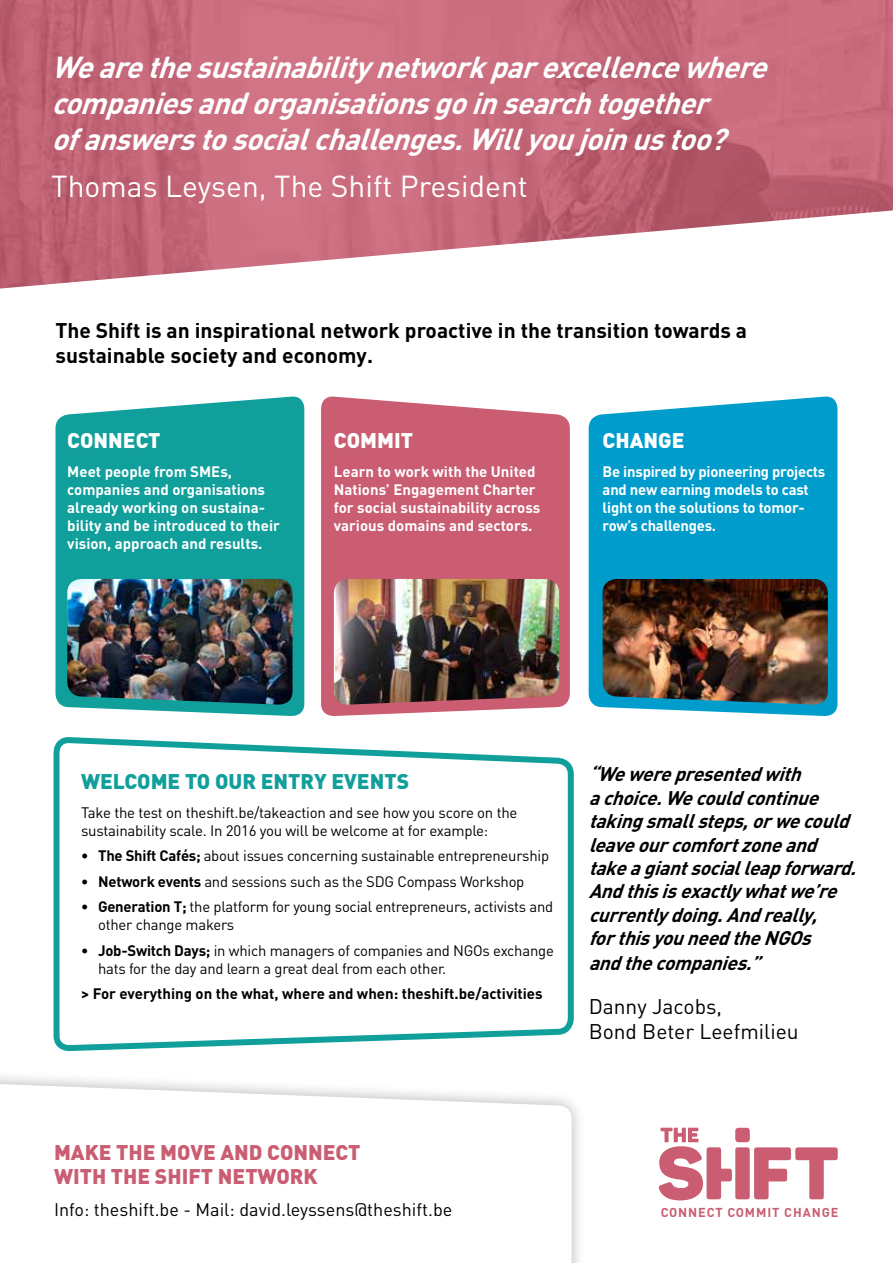
<style>
.page{position:relative;width:893px;height:1263px;background:#fff}
.page>*{position:absolute;margin:0;border:0;box-sizing:border-box;transform-origin:0 0}
.t1{font:italic 700 30px/36px "DIN";color:#fff}
.t2{font:30px "DIN";color:#fff}
.t3{font:700 21px/25.2px "DIN";color:#000}
.t4{font:900 21px/24px "DIN";color:#ca5d71}
.t5{font:21px/25.2px "DIN";color:#000}
.t6{font:900 21px "DIN";color:#109f9b}
.t7{font:900 21px "DIN";color:#fff}
.t8{font:italic 700 19.5px/23.4px "DIN";color:#000}
.t9{font:18px "DIN";color:#000}
.t10{font:15px/18px "DIN";letter-spacing:-.015em;color:#000}
.t11{font:700 15px/18px "DIN";color:#fff}
.t12{font:700 15px "DIN";color:#000}
.t13{font:700 12.75px "DIN";letter-spacing:.07em;color:#ca5d71}
.s1{font-weight:700}
</style>
<div class="page">
<img style="left:0;top:0;width:893px;height:289px">
<svg style="left:658px;top:1128px;width:180px;height:72px"></svg>
<svg style="left:55px;top:396px;width:249px;height:320px;background:#22a6a2"></svg>
<svg style="left:589px;top:396px;width:248px;height:320px;background:#12a3cf"></svg>
<svg style="left:321px;top:396px;width:249px;height:320px;background:#cd687b"></svg>
<svg style="left:53px;top:739px;width:521px;height:313px"></svg>
<div style="left:0;top:1068px;width:586px;height:195px;background:#000;opacity:.3"></div>
<svg style="left:0;top:1081px;width:572px;height:182px"></svg>
<img style="left:67px;top:579px;width:226px;height:126px">
<img style="left:334px;top:579px;width:225px;height:126px">
<img style="left:603px;top:579px;width:225px;height:126px">
<h1 class="t1" style="left:51px;top:48px;width:728px">Wearethesustainabilitynetworkparexcellencewhere companiesandorganisationsgoinsearchtogether ofanswerstosocialchallenges.Willyoujoinustoo?</h1>
<h1 class="t2" style="left:51px;top:169px;width:478px">Thomas Leysen, The Shift President</h1>
<h2 class="t3" style="left:56px;top:317px;width:693px">The Shift is an inspirational network proactive in the transition towards a sustainable society and economy.</h2>
<h2 class="t7" style="left:67px;top:427px;width:95px">CONNECT</h2>
<p class="t11" style="left:67px;top:462px;width:214px">Meet people from SMEs, companies and organisations already working on sustaina&shy;bility and be introduced to their vision, approach and results.</p>
<h2 class="t7" style="left:334px;top:427px;width:81px">COMMIT</h2>
<p class="t11" style="left:334px;top:462px;width:208px">Learn to work with the United<br>Nations’ Engagement Charter for social sustainability across various domains and sectors.</p>
<h2 class="t7" style="left:603px;top:427px;width:83px">CHANGE</h2>
<p class="t11" style="left:603px;top:462px;width:224px">Be inspired by pioneering projects and new earning models to cast light on the solutions to tomor&shy;row’s challenges.</p>
<h2 class="t6" style="left:81px;top:768px;width:329px">WELCOME TO OUR ENTRY EVENTS</h2>
<p class="t10" style="left:81px;top:803px;width:438px">Take the test on theshift.be/takeaction and see how you score on the sustainability scale. In 2016 you will be welcome at for example:</p>
<p class="t10" style="left:81px;top:847px;width:470px"><span class="s1">• The Shift Cafés;</span> about issues concerning sustainable entrepreneurship</p>
<p class="t10" style="left:81px;top:872px;width:445px"><span class="s1">• Network events</span> and sessions such as the SDG Compass Workshop</p>
<p class="t10" style="left:98px;top:898px;width:457px;text-indent:-17px"><span class="s1">• Generation T;</span> the platform for young social entrepreneurs, activists and other change makers</p>
<p class="t10" style="left:98px;top:941px;width:457px;text-indent:-17px"><span class="s1">• Job-Switch Days;</span> in which managers of companies and NGOs exchange hats for the day and learn a great deal from each other.</p>
<p class="t12" style="left:81px;top:984px;width:463px">&gt; For everything on the what, where and when: theshift.be/activities</p>
<h3 class="t8" style="left:589px;top:762px;width:277px">“Wewerepresentedwith achoice.Wecouldcontinue takingsmallsteps,orwecould leaveourcomfortzoneand takeagiantsocialleapforward.<br>Andthisisexactlywhatwe’re currentlydoing.Andreally, forthisyouneedtheNGOs</h3>
<h3 class="t8" style="left:589px;top:951px;width:181px">andthecompanies.”</h3>
<h2 class="t5" style="left:589px;top:994px;width:211px">Danny Jacobs,<br>Bond Beter Leefmilieu</h2>
<h2 class="t4" style="left:54px;top:1140px;width:308px">MAKE THE MOVE AND CONNECT<br>WITH THE SHIFT NETWORK</h2>
<p class="t9" style="left:54px;top:1199px;width:400px">Info: theshift.be - Mail: david.leyssens@theshift.be</p>
<p class="t13" style="left:661px;top:1204px;width:179px">CONNECT COMMIT CHANGE</p>
</div>
